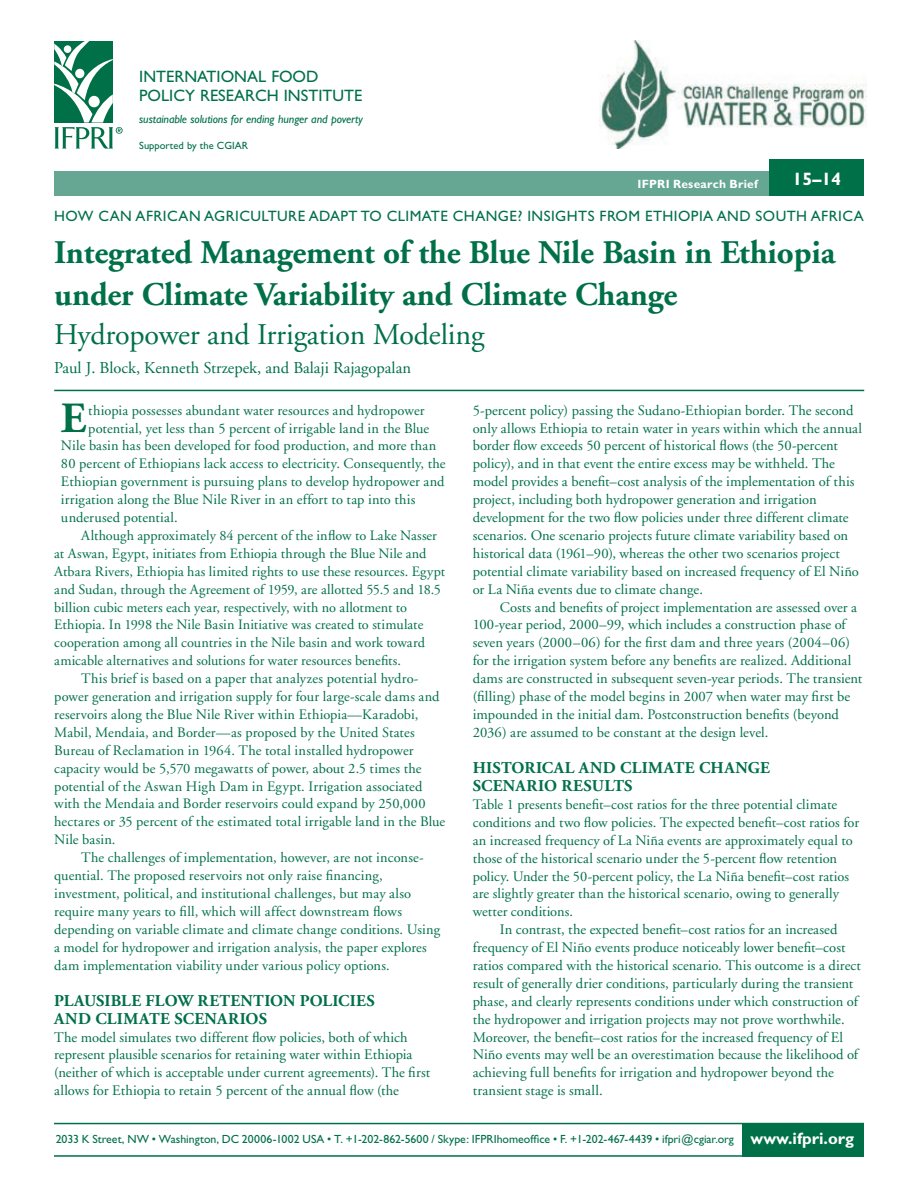
<style>
.page{position:relative;width:918px;height:1188px;background:#fff}
.page>*{position:absolute;margin:0;border:0;box-sizing:border-box;transform-origin:0 0}
.t1{font:700 43.05px "Adobe Garamond";color:#007049}
.t2{font:700 33px/42px "Adobe Garamond";letter-spacing:-.005em;color:#007049}
.t3{font:30px "Adobe Garamond";letter-spacing:-.005em;color:#007049}
.t4{font:700 18px "Gill Sans";color:#fff}
.t5{font:700 16.5px/18px "Adobe Garamond";letter-spacing:.02em;color:#007049}
.t6{font:16.5px "Adobe Garamond";color:#007049}
.t7{font:16.5px/18.8px "Gill Sans";color:#007049}
.t8{font:700 16.5px "Gill Sans";color:#fff}
.t9{font:15px "Gill Sans";letter-spacing:.03em;color:#007049}
.t10{font:14.55px/17.9px "Adobe Garamond";letter-spacing:.005em;color:#007049}
.t11{font:14.4px/17.9px "Adobe Garamond";letter-spacing:.005em;color:#007049}
.t12{font:14.25px/17.9px "Adobe Garamond";letter-spacing:.005em;color:#007049}
.t13{font:700 12px "Gill Sans";letter-spacing:.02em;color:#fff}
.t14{font:11.85px "Gill Sans";color:#007049}
.t15{font:italic 11.85px "Gill Sans";letter-spacing:-.01em;color:#007049}
.t16{font:10.5px "Gill Sans";color:#007049}
</style>
<div class="page">
<div style="left:54px;top:172px;width:810px;height:24px;background:#65a792"></div>
<div style="left:770px;top:160px;width:94px;height:36px;background:#007049"></div>
<svg style="left:54px;top:41px;width:69px;height:108px"></svg>
<hr style="left:54px;top:1123px;width:810px;height:1px;background:#007049">
<div style="left:742px;top:1123px;width:122px;height:34px;background:#007049"></div>
<hr style="left:54px;top:390px;width:810px;height:1px;background:#007049">
<hr style="left:54px;top:1155px;width:810px;height:2px;background:#007049">
<img style="left:599px;top:41px;width:267px;height:107px">
<p class="t7" style="left:139px;top:67px;width:225px">INTERNATIONAL FOOD<br>POLICY RESEARCH INSTITUTE</p>
<p class="t15" style="left:139px;top:112px;width:225px">sustainable solutions for ending hunger and poverty</p>
<p class="t16" style="left:139px;top:139px;width:110px">Supported by the CGIAR</p>
<p class="t13" style="left:638px;top:177px;width:122px">IFPRI Research Brief</p>
<p class="t4" style="left:792px;top:168px;width:50px">15–14</p>
<p class="t9" style="left:54px;top:207px;width:811px">HOW CAN AFRICAN AGRICULTURE ADAPT TO CLIMATE CHANGE? INSIGHTS FROM ETHIOPIA AND SOUTH AFRICA</p>
<h2 class="t2" style="left:54px;top:232px;width:784px">INTEGRATED MANAGEMENT OF THE BLUE NILE BASIN IN ETHIOPIA<br>UNDER CLIMATE VARIABILITY AND CLIMATE CHANGE</h2>
<h3 class="t3" style="left:54px;top:318px;width:432px">Hydropower and Irrigation Modeling</h3>
<p class="t6" style="left:54px;top:359px;width:359px">Paul J. Block, Kenneth Strzepek, and Balaji Rajagopalan</p>
<h1 class="t1" style="left:61px;top:395px;width:27px">E</h1>
<p class="t11" style="left:88px;top:401px;width:338px">thiopia possesses abundant water resources and hydropower</p>
<p class="t11" style="left:88px;top:419px;width:343px">potential, yet less than 5 percent of irrigable land in the Blue</p>
<p class="t11" style="left:61px;top:437px;width:377px">Nile basin has been developed for food production, and more than</p>
<p class="t11" style="left:61px;top:455px;width:386px">80 percent of Ethiopians lack access to electricity. Consequently, the</p>
<p class="t11" style="left:61px;top:473px;width:385px">Ethiopian government is pursuing plans to develop hydropower and</p>
<p class="t11" style="left:61px;top:491px;width:356px">irrigation along the Blue Nile River in an effort to tap into this</p>
<p class="t11" style="left:61px;top:509px;width:118px">underused potential.</p>
<p class="t12" style="left:54px;top:527px;width:392px;text-indent:27px">Although approximately 84 percent of the inflow to Lake Nasser at Aswan, Egypt, initiates from Ethiopia through the Blue Nile and Atbara Rivers, Ethiopia has limited rights to use these resources. Egypt and Sudan, through the Agreement of 1959, are allotted 55.5 and 18.5 billion cubic meters each year, respectively, with no allotment to Ethiopia. In 1998 the Nile Basin Initiative was created to stimulate cooperation among all countries in the Nile basin and work toward amicable alternatives and solutions for water resources benefits.</p>
<p class="t11" style="left:81px;top:670px;width:339px">This brief is based on a paper that analyzes potential hydro-</p>
<p class="t11" style="left:54px;top:688px;width:387px">power generation and irrigation supply for four large-scale dams and</p>
<p class="t11" style="left:54px;top:706px;width:366px">reservoirs along the Blue Nile River within Ethiopia—Karadobi,</p>
<p class="t11" style="left:54px;top:724px;width:362px">Mabil, Mendaia, and Border—as proposed by the United States</p>
<p class="t11" style="left:54px;top:742px;width:361px">Bureau of Reclamation in 1964. The total installed hydropower</p>
<p class="t11" style="left:54px;top:759px;width:369px">capacity would be 5,570 megawatts of power, about 2.5 times the</p>
<p class="t11" style="left:54px;top:777px;width:370px">potential of the Aswan High Dam in Egypt. Irrigation associated</p>
<p class="t11" style="left:54px;top:795px;width:373px">with the Mendaia and Border reservoirs could expand by 250,000</p>
<p class="t11" style="left:54px;top:813px;width:393px">hectares or 35 percent of the estimated total irrigable land in the Blue</p>
<p class="t11" style="left:54px;top:831px;width:63px">Nile basin.</p>
<p class="t11" style="left:81px;top:849px;width:344px">The challenges of implementation, however, are not inconse-</p>
<p class="t11" style="left:54px;top:867px;width:330px">quential. The proposed reservoirs not only raise financing,</p>
<p class="t11" style="left:54px;top:885px;width:358px">investment, political, and institutional challenges, but may also</p>
<p class="t11" style="left:54px;top:903px;width:349px">require many years to fill, which will affect downstream flows</p>
<p class="t11" style="left:54px;top:921px;width:387px">depending on variable climate and climate change conditions. Using</p>
<p class="t11" style="left:54px;top:938px;width:374px">a model for hydropower and irrigation analysis, the paper explores</p>
<p class="t11" style="left:54px;top:956px;width:337px">dam implementation viability under various policy options.</p>
<p class="t5" style="left:54px;top:992px;width:288px">PLAUSIBLE FLOW RETENTION POLICIE</p>
<p class="t5" style="left:367px;top:992px;width:10px">S</p>
<p class="t5" style="left:54px;top:1010px;width:132px">AND CLIMATE SCEN</p>
<p class="t5" style="left:217px;top:1010px;width:52px">ARIOS</p>
<p class="t10" style="left:54px;top:1028px;width:378px">The model simulates two different flow policies, both of which represent plausible scenarios for retaining water within Ethiopia (neither of which is acceptable under current agreements). The first allows for Ethiopia to retain 5 percent of the annual flow (the</p>
<p class="t10" style="left:473px;top:402px;width:391px">5-percent policy) passing the Sudano-Ethiopian border. The second only allows Ethiopia to retain water in years within which the annual border flow exceeds 50 percent of historical flows (the 50-percent policy), and in that event the entire excess may be withheld. The model provides a benefit–cost analysis of the implementation of this project, including both hydropower generation and irrigation development for the two flow policies under three different climate scenarios. One scenario projects future climate variability based on historical data (1961–90), whereas the other two scenarios project potential climate variability based on increased frequency of El Niño or La Niña events due to climate change.</p>
<p class="t10" style="left:473px;top:598px;width:391px;text-indent:27px">Costs and benefits of project implementation are assessed over a 100-year period, 2000–99, which includes a construction phase of seven years (2000–06) for the first dam and three years (2004–06) for the irrigation system before any benefits are realized. Additional dams are constructed in subsequent seven-year periods. The transient (filling) phase of the model begins in 2007 when water may first be impounded in the initial dam. Postconstruction benefits (beyond 2036) are assumed to be constant at the design level.</p>
<p class="t5" style="left:473px;top:759px;width:296px">HISTORICAL AND CLIMATE CHANGE<br>SCEN</p>
<p class="t5" style="left:515px;top:777px;width:119px">ARIO RESULTS</p>
<p class="t11" style="left:473px;top:796px;width:388px">Table 1 presents benefit–cost ratios for the three potential climate conditions and two flow policies. The expected benefit–cost ratios for an increased frequency of La Niña events are approximately equal to those of the historical scenario under the 5-percent flow retention policy. Under the 50-percent policy, the La Niña benefit–cost ratios are slightly greater than the historical scenario, owing to generally wetter conditions.</p>
<p class="t10" style="left:473px;top:921px;width:390px;text-indent:27px">In contrast, the expected benefit–cost ratios for an increased frequency of El Niño events produce noticeably lower benefit–cost ratios compared with the historical scenario. This outcome is a direct result of generally drier conditions, particularly during the transient phase, and clearly represents conditions under which construction of the hydropower and irrigation projects may not prove worthwhile.<br>Moreover, the benefit–cost ratios for the increased frequency of El Niño events may well be an overestimation because the likelihood of achieving full benefits for irrigation and hydropower beyond the transient stage is small.</p>
<p class="t14" style="left:56px;top:1133px;width:680px">2033 K Street, NW • Washington, DC 20006-1002 USA • T. +1-202-862-5600 / Skype: IFPRIhomeoffice • F. +1-202-467-4439 • ifpri@cgiar.org</p>
<p class="t8" style="left:750px;top:1128px;width:105px">www.ifpri.org</p>
</div>
